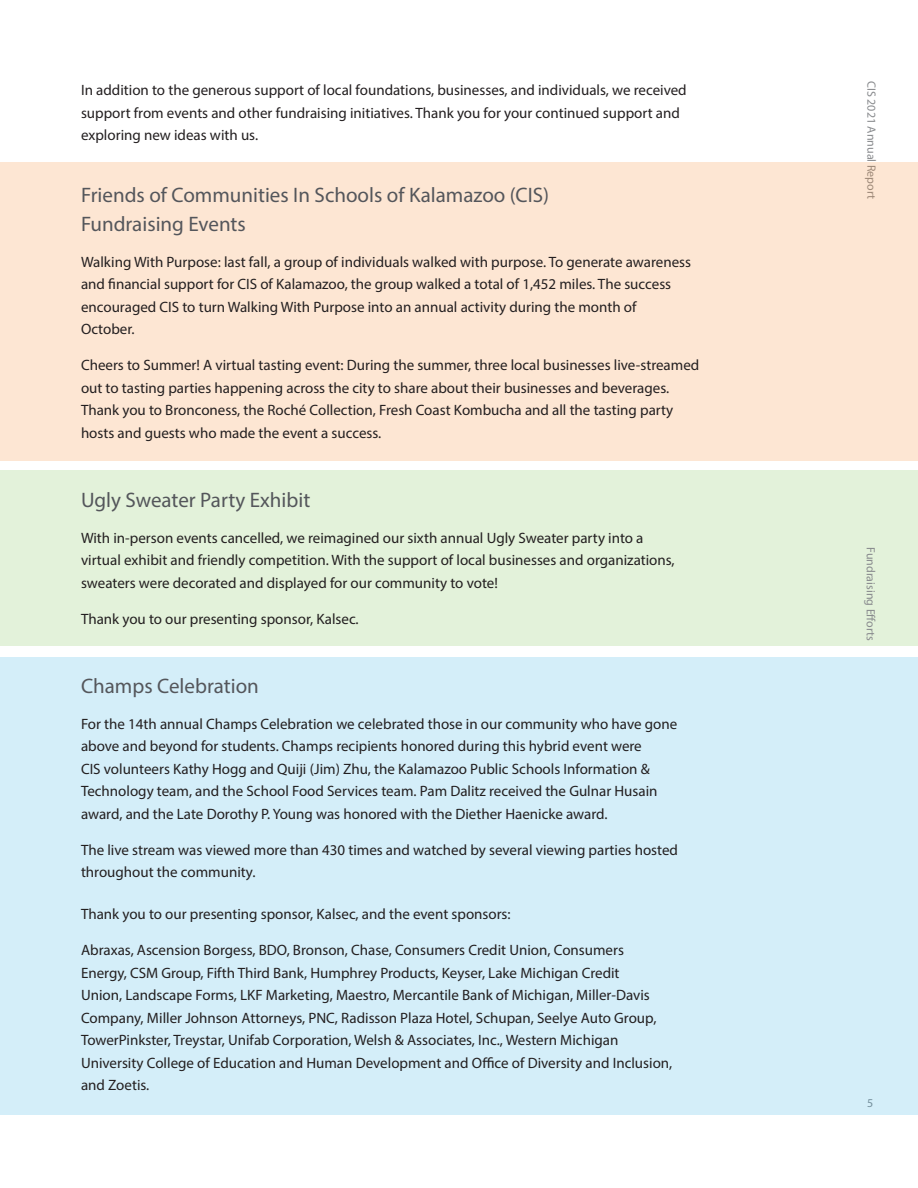
<style>
.page{position:relative;width:918px;height:1188px;background:#fff}
.page>*{position:absolute;margin:0;border:0;box-sizing:border-box;transform-origin:0 0}
.t1{font:21px/28.5px "Myriad Pro";color:#54565b}
.t2{font:15px/22.5px "Myriad Pro";color:#231f20}
.t3{font:12px "Myriad Pro";color:#888a8d}
</style>
<div class="page">
<div style="left:1px;top:657px;width:917px;height:458px;background:#d4eef9"></div>
<div style="left:1px;top:471px;width:917px;height:175px;background:#e3f2da"></div>
<div style="left:1px;top:162px;width:917px;height:298px;background:#fde6d3"></div>
<p class="t2" style="left:81px;top:79px;width:607px">In addition to the generous support of local foundations, businesses, and individuals, we received support from events and other fundraising initiatives. Thank you for your continued support and exploring new ideas with us.</p>
<p class="t1" style="left:81px;top:181px;width:470px">Friends of Communities In Schools of Kalamazoo (CIS)<br>Fundraising Events</p>
<p class="t2" style="left:81px;top:250px;width:612px">Walking With Purpose: last fall, a group of individuals walked with purpose. To generate awareness and financial support for CIS of Kalamazoo, the group walked a total of 1,452 miles. The success encouraged CIS to turn Walking With Purpose into an annual activity during the month of October.</p>
<p class="t2" style="left:81px;top:354px;width:620px">Cheers to Summer! A virtual tasting event: During the summer, three local businesses live-streamed out to tasting parties happening across the city to share about their businesses and beverages.<br>Thank you to Bronconess, the Roché Collection, Fresh Coast Kombucha and all the tasting party hosts and guests who made the event a success.</p>
<p class="t1" style="left:81px;top:485px;width:231px">Ugly Sweater Party Exhibit</p>
<p class="t2" style="left:81px;top:526px;width:595px">With in-person events cancelled, we reimagined our sixth annual Ugly Sweater party into a virtual exhibit and friendly competition. With the support of local businesses and organizations, sweaters were decorated and displayed for our community to vote!</p>
<p class="t2" style="left:81px;top:607px;width:279px">Thank you to our presenting sponsor, Kalsec.</p>
<p class="t1" style="left:81px;top:671px;width:179px">Champs Celebration</p>
<p class="t2" style="left:81px;top:712px;width:598px">For the 14th annual Champs Celebration we celebrated those in our community who have gone above and beyond for students. Champs recipients honored during this hybrid event were<br>CIS volunteers Kathy Hogg and Quiji (Jim) Zhu, the Kalamazoo Public Schools Information &amp; Technology team, and the School Food Services team. Pam Dalitz received the Gulnar Husain award, and the Late Dorothy P. Young was honored with the Diether Haenicke award.</p>
<p class="t2" style="left:81px;top:838px;width:599px">The live stream was viewed more than 430 times and watched by several viewing parties hosted throughout the community.</p>
<p class="t2" style="left:81px;top:903px;width:431px">Thank you to our presenting sponsor, Kalsec, and the event sponsors:</p>
<p class="t2" style="left:81px;top:939px;width:593px">Abraxas, Ascension Borgess, BDO, Bronson, Chase, Consumers Credit Union, Consumers Energy, CSM Group, Fifth Third Bank, Humphrey Products, Keyser, Lake Michigan Credit<br>Union, Landscape Forms, LKF Marketing, Maestro, Mercantile Bank of Michigan, Miller-Davis Company, Miller Johnson Attorneys, PNC, Radisson Plaza Hotel, Schupan, Seelye Auto Group, TowerPinkster, Treystar, Unifab Corporation, Welsh &amp; Associates, Inc., Western Michigan University College of Education and Human Development and Office of Diversity and Inclusion, and Zoetis.</p>
<p class="t3" style="left:879px;top:81px;width:119px;rotate:90deg">CIS 2021 Annual Report</p>
<p class="t3" style="left:878px;top:547px;width:95px;rotate:90deg">Fundraising Efforts</p>
<p class="t3" style="left:867px;top:1096px;width:8px">5</p>
</div>
